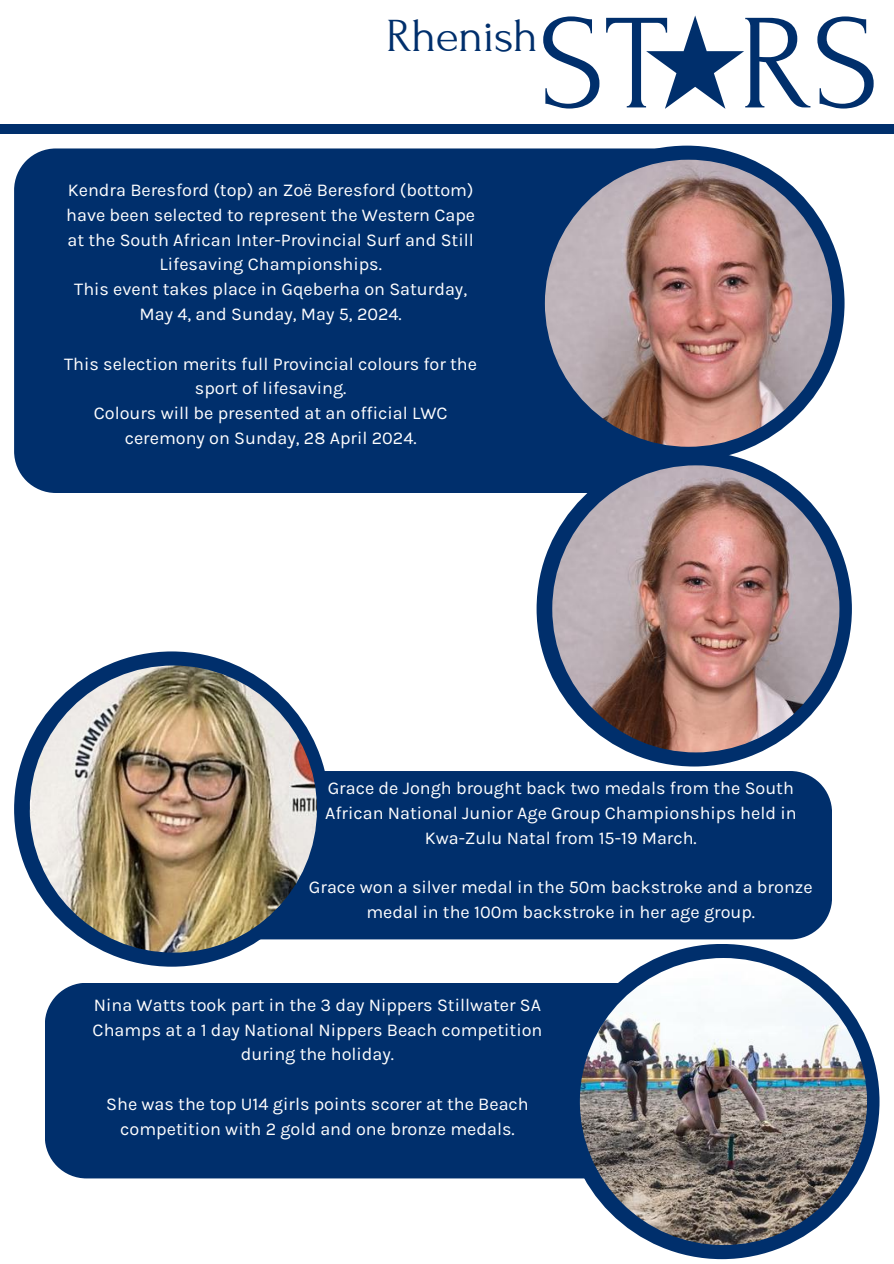
<style>
.page{position:relative;width:894px;height:1264px;background:#fff}
.page>*{position:absolute;margin:0;border:0;box-sizing:border-box;transform-origin:0 0}
.t1{font:135.75px "Forum";color:#002f6c}
.t2{font:47.55px "Forum";letter-spacing:-.015em;color:#002f6c}
.t3{font:18px/24.8px "Karla";color:#fff;text-align:center}
</style>
<div class="page">
<svg style="left:646px;top:15px;width:98px;height:94px"></svg>
<div style="left:0;top:124px;width:893px;height:9px;background:#002f6c"></div>
<div style="left:14px;top:148px;width:709px;height:345px;background:#002f6c"></div>
<div style="left:529px;top:146px;width:315px;height:315px;background:#002f6c;border-radius:50%"></div>
<img style="left:544px;top:160px;width:287px;height:287px;border-radius:50%">
<div style="left:260px;top:771px;width:571px;height:168px;background:#002f6c"></div>
<div style="left:14px;top:651px;width:315px;height:315px;background:#002f6c;border-radius:50%"></div>
<img style="left:30px;top:665px;width:287px;height:287px;border-radius:50%">
<div style="left:536px;top:451px;width:315px;height:315px;background:#002f6c;border-radius:50%"></div>
<img style="left:552px;top:465px;width:287px;height:287px;border-radius:50%">
<div style="left:45px;top:983px;width:571px;height:195px;background:#002f6c"></div>
<div style="left:564px;top:943px;width:315px;height:316px;background:#002f6c;border-radius:50%"></div>
<img style="left:579px;top:958px;width:287px;height:286px;border-radius:50%">
<h1 class="t1" style="left:538px;top:-9px;width:342px">ST RS</h1>
<h2 class="t2" style="left:386px;top:10px;width:153px">Rhenish</h2>
<p class="t3" style="left:66px;top:178px;width:410px">Kendra Beresford (top) an Zoë Beresford (bottom) have been selected to represent the Western Cape at the South African Inter-Provincial Surf and Still Lifesaving Championships.<br>This event takes place in Gqeberha on Saturday, May 4, and Sunday, May 5, 2024.</p>
<p class="t3" style="left:64px;top:351px;width:414px">This selection merits full Provincial colours for the sport of lifesaving.<br>Colours will be presented at an official LWC ceremony on Sunday, 28 April 2024.</p>
<p class="t3" style="left:325px;top:775px;width:473px">Grace de Jongh brought back two medals from the South<br>African National Junior Age Group Championships held in<br>Kwa-Zulu Natal from 15-19 March.</p>
<p class="t3" style="left:309px;top:874px;width:505px">Grace won a silver medal in the 50m backstroke and a bronze medal in the 100m backstroke in her age group.</p>
<p class="t3" style="left:93px;top:992px;width:451px">Nina Watts took part in the 3 day Nippers Stillwater SA<br>Champs at a 1 day National Nippers Beach competition during the holiday.</p>
<p class="t3" style="left:106px;top:1091px;width:424px">She was the top U14 girls points scorer at the Beach competition with 2 gold and one bronze medals.</p>
</div>
